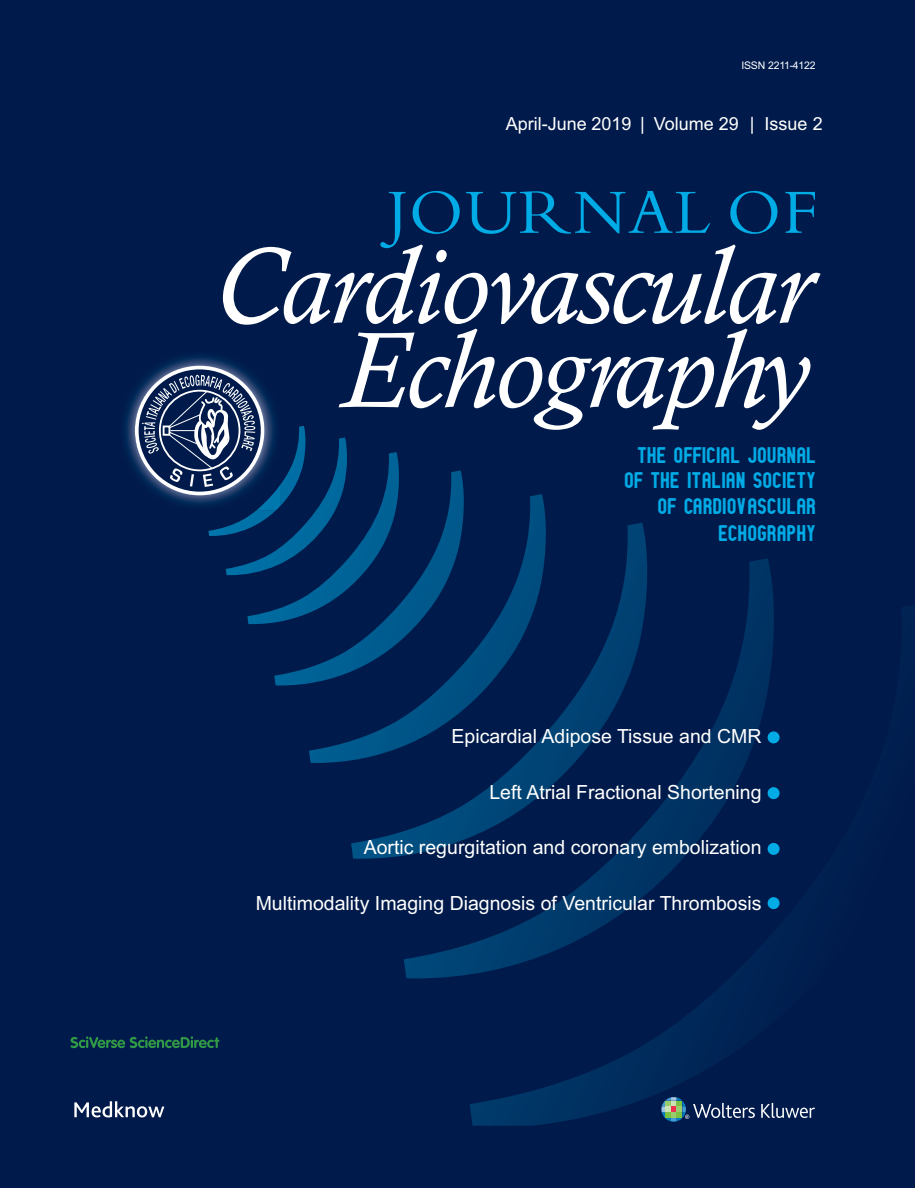
<style>
.page{position:relative;width:915px;height:1188px;background:#fff}
.page>*{position:absolute;margin:0;border:0;box-sizing:border-box;transform-origin:0 0}
.t1{font:italic 109.8px "Calisto";letter-spacing:-.02em;color:#fff}
.t2{font:italic 109.5px "Calisto";letter-spacing:-.02em;color:#fff}
.t3{font:65.7px "Traditional Arabic";letter-spacing:.025em;color:#00abe6}
.t4{font:26.4px/26.1px "Zillah Modern";color:#00abe6;text-align:right}
.t5{font:19.5px "Arial";color:#fff}
.t6{font:18px "Arial";color:#fff}
.t7{font:10.5px "Arial";letter-spacing:-.025em;color:#fff}
</style>
<div class="page">
<div style="left:0;top:0;width:915px;height:1187px;background:#001b4b"></div>
<svg style="left:71px;top:1036px;width:137px;height:11px"></svg>
<svg style="left:208px;top:426px;width:707px;height:699px"></svg>
<img style="left:119px;top:351px;width:161px;height:159px">
<svg style="left:135px;top:366px;width:129px;height:128px"></svg>
<div style="left:135px;top:365px;width:129px;height:130px;border:4px solid #fff;border-radius:50%"></div>
<svg style="left:142px;top:375px;width:113px;height:112px"></svg>
<img style="left:257px;top:485px;width:23px;height:25px">
<svg style="left:661px;top:1096px;width:94px;height:25px"></svg>
<svg style="left:761px;top:1102px;width:54px;height:15px"></svg>
<svg style="left:74px;top:1101px;width:90px;height:16px"></svg>
<div style="left:767px;top:731px;width:12px;height:12px;background:#00abe6;border-radius:50%"></div>
<div style="left:767px;top:787px;width:12px;height:12px;background:#00abe6;border-radius:50%"></div>
<div style="left:767px;top:842px;width:12px;height:12px;background:#00abe6;border-radius:50%"></div>
<div style="left:767px;top:897px;width:12px;height:11px;background:#00abe6;border-radius:50%"></div>
<p class="t7" style="left:741px;top:62px;width:75px">ISSN 2211-4122</p>
<p class="t6" style="left:506px;top:117px;width:318px">April-June 2019 | Volume 29 | Issue 2</p>
<h3 class="t3" style="left:387px;top:172px;width:431px">JOURNAL OF</h3>
<h2 class="t2" style="left:214px;top:244px;width:600px">Cardiovascular</h2>
<h1 class="t1" style="left:340px;top:328px;width:471px">Echography</h1>
<h3 class="t4" style="left:624px;top:442px;width:193px">THE OFFICIAL JOURNAL<br>OF THE ITALIAN SOCIETY<br>OF CARDIOVASCULAR<br>ECHOGRAPHY</h3>
<p class="t5" style="left:451px;top:729px;width:311px">Epicardial Adipose Tissue and CMR</p>
<p class="t5" style="left:489px;top:784px;width:274px">Left Atrial Fractional Shortening</p>
<p class="t5" style="left:364px;top:839px;width:399px">Aortic regurgitation and coronary embolization</p>
<p class="t5" style="left:256px;top:895px;width:507px">Multimodality Imaging Diagnosis of Ventricular Thrombosis</p>
</div>
